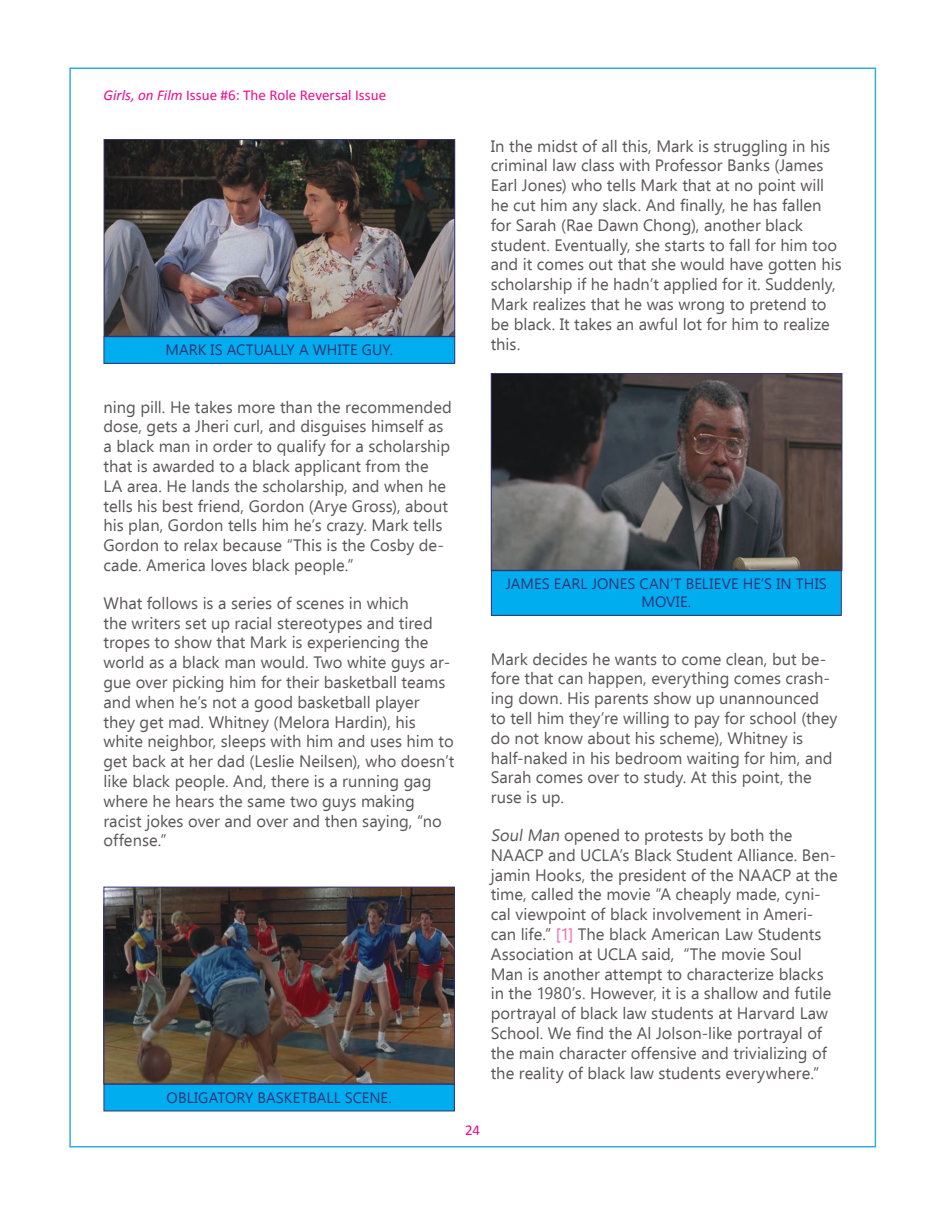
<style>
.page{position:relative;width:932px;height:1215px;background:#fff}
.page>*{position:absolute;margin:0;border:0;box-sizing:border-box;transform-origin:0 0}
.t1{font:16.5px/19.8px "Ebrima";color:#5a5758}
.t2{font:15px "Ebrima";letter-spacing:.005em;color:#353276}
.t3{font:15px "Calibri";letter-spacing:.005em;color:#ee088c}
.s1{font-style:italic}
.s2{color:#f467a7}
</style>
<div class="page">
<img style="left:106px;top:141px;width:347px;height:194px">
<div style="left:104px;top:139px;width:351px;height:198px;border:1px solid #353276"></div>
<div style="left:104px;top:337px;width:350px;height:26px;background:#00aeef"></div>
<div style="left:104px;top:336px;width:351px;height:28px;border:1px solid #353276"></div>
<img style="left:493px;top:375px;width:347px;height:194px">
<div style="left:491px;top:373px;width:351px;height:198px;border:1px solid #353276"></div>
<div style="left:491px;top:571px;width:350px;height:44px;background:#00aeef"></div>
<div style="left:491px;top:570px;width:350px;height:46px;border:1px solid #353276"></div>
<img style="left:106px;top:889px;width:346px;height:193px">
<div style="left:104px;top:887px;width:350px;height:197px;border:1px solid #353276"></div>
<div style="left:104px;top:1084px;width:350px;height:27px;background:#00aeef"></div>
<div style="left:104px;top:1084px;width:350px;height:27px;border:1px solid #353276"></div>
<p class="t3" style="left:104px;top:85px;width:284px"><span class="s1">Girls, on Film</span> Issue #6: The Role Reversal Issue</p>
<p class="t2" style="left:165px;top:340px;width:24px">Mark</p>
<p class="t2" style="left:211px;top:340px;width:26px">is actually</p>
<p class="t2" style="left:299px;top:340px;width:24px">a white</p>
<p class="t2" style="left:362px;top:340px;width:11px">guy</p>
<p class="t2" style="left:390px;top:340px;width:5px">.</p>
<p class="t1" style="left:491px;top:135px;width:352px">In the midst of all this, Mark is struggling in his criminal law class with Professor Banks (James Earl Jones) who tells Mark that at no point will he cut him any slack. And finally, he has fallen for Sarah (Rae Dawn Chong), another black student. Eventually, she starts to fall for him too and it comes out that she would have gotten his scholarship if he hadn’t applied for it. Suddenly, Mark realizes that he was wrong to pretend to be black. It takes an awful lot for him to realize this.</p>
<p class="t1" style="left:104px;top:396px;width:350px">ning pill. He takes more than the recommended dose, gets a Jheri curl, and disguises himself as a black man in order to qualify for a scholarship that is awarded to a black applicant from the<br>LA area. He lands the scholarship, and when he tells his best friend, Gordon (Arye Gross), about his plan, Gordon tells him he’s crazy. Mark tells Gordon to relax because “This is the Cosby de&shy;cade. America loves black people.”</p>
<p class="t1" style="left:104px;top:593px;width:352px">What follows is a series of scenes in which<br>the writers set up racial stereotypes and tired tropes to show that Mark is experiencing the world as a black man would. Two white guys ar&shy;gue over picking him for their basketball teams and when he’s not a good basketball player they get mad. Whitney (Melora Hardin), his white neighbor, sleeps with him and uses him to get back at her dad (Leslie Neilsen), who doesn’t like black people. And, there is a running gag where he hears the same two guys making racist jokes over and over and then saying, “no offense.”</p>
<p class="t2" style="left:167px;top:1087px;width:21px">Obligatory</p>
<p class="t2" style="left:257px;top:1087px;width:10px">basketball</p>
<p class="t2" style="left:345px;top:1087px;width:10px">scene</p>
<p class="t2" style="left:388px;top:1087px;width:5px">.</p>
<p class="t2" style="left:506px;top:574px;width:16px">James</p>
<p class="t2" style="left:554px;top:574px;width:18px">Earl</p>
<p class="t2" style="left:591px;top:574px;width:16px">Jones</p>
<p class="t2" style="left:639px;top:574px;width:11px">can</p>
<p class="t2" style="left:670px;top:574px;width:24px">’t believe</p>
<p class="t2" style="left:742px;top:574px;width:62px">he’sin this</p>
<p class="t2" style="left:641px;top:592px;width:10px">movie</p>
<p class="t2" style="left:688px;top:592px;width:5px">.</p>
<p class="t1" style="left:491px;top:648px;width:348px">Mark decides he wants to come clean, but be&shy;fore that can happen, everything comes crash&shy;ing down. His parents show up unannounced to tell him they’re willing to pay for school (they do not know about his scheme), Whitney is half-naked in his bedroom waiting for him, and Sarah comes over to study. At this point, the ruse is up.</p>
<p class="t1" style="left:490px;top:825px;width:348px">Soul Man opened to protests by both the NAACP and UCLA’s Black Student Alliance. Ben&shy;jamin Hooks, the president of the NAACP at the time, called the movie “A cheaply made, cyni&shy;cal viewpoint of black involvement in Ameri&shy;can life.” <span class="s2">[1]</span> The black American Law Students Association at UCLA said, “The movie Soul Man is another attempt to characterize blacks in the 1980’s. However, it is a shallow and futile portrayal of black law students at Harvard Law School. We find the Al Jolson-like portrayal of the main character offensive and trivializing of the reality of black law students everywhere.”</p>
<p class="t3" style="left:465px;top:1120px;width:16px">24</p>
</div>
